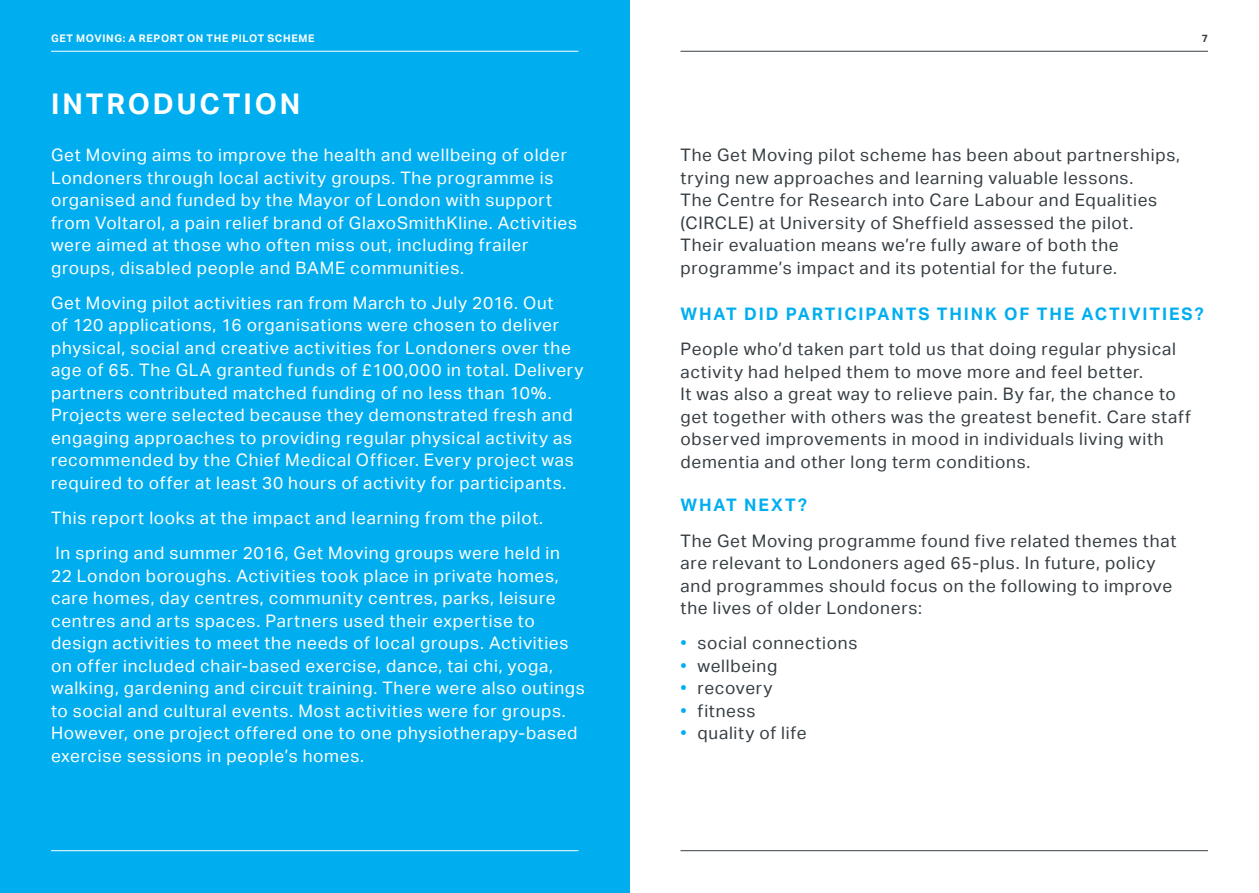
<style>
.page{position:relative;width:1259px;height:893px;background:#fff}
.page>*{position:absolute;margin:0;border:0;box-sizing:border-box;transform-origin:0 0}
.t1{font:700 28.5px "Aktiv Grotesk";letter-spacing:.1em;color:#fff}
.t2{font:17.25px/22.5px "Aktiv Grotesk";letter-spacing:.04em;color:#fff}
.t3{font:17.25px/22.5px "Aktiv Grotesk";letter-spacing:.04em;color:#363e43}
.t4{font:700 17.25px "Aktiv Grotesk";letter-spacing:.11em;color:#00aeef}
.t5{font:700 10.5px "Aktiv Grotesk";letter-spacing:.065em;color:#fff}
.t6{font:700 10.5px "Aktiv Grotesk";color:#363e43}
.s1{color:#00aeef}
</style>
<div class="page">
<div style="left:0;top:0;width:629px;height:893px;background:#00aeef"></div>
<hr style="left:51px;top:51px;width:527px;height:1px;background:#fff">
<hr style="left:51px;top:850px;width:527px;height:1px;background:#fff">
<hr style="left:680px;top:850px;width:528px;height:1px;background:#363e43">
<hr style="left:680px;top:51px;width:528px;height:1px;background:#363e43">
<p class="t5" style="left:51px;top:32px;width:265px">GET MOVING: A REPORT ON THE PILOT SCHEME</p>
<h1 class="t1" style="left:51px;top:87px;width:251px">INTRODUCTION</h1>
<p class="t2" style="left:51px;top:144px;width:527px">Get Moving aims to improve the health and wellbeing of older Londoners through local activity groups. The programme is organised and funded by the Mayor of London with support from Voltarol, a pain relief brand of GlaxoSmithKline. Activities were aimed at those who often miss out, including frailer groups, disabled people and BAME communities.</p>
<p class="t2" style="left:51px;top:292px;width:534px">Get Moving pilot activities ran from March to July 2016. Out<br>of 120 applications, 16 organisations were chosen to deliver physical, social and creative activities for Londoners over the age of 65. The GLA granted funds of £100,000 in total. Delivery partners contributed matched funding of no less than 10%.<br>Projects were selected because they demonstrated fresh and engaging approaches to providing regular physical activity as recommended by the Chief Medical Officer. Every project was required to offer at least 30 hours of activity for participants.</p>
<p class="t2" style="left:51px;top:500px;width:510px;line-height:35.2px">This report looks at the impact and learning from the pilot.<br>In spring and summer 2016, Get Moving groups were held in</p>
<p class="t2" style="left:51px;top:565px;width:535px">22 London boroughs. Activities took place in private homes, care homes, day centres, community centres, parks, leisure centres and arts spaces. Partners used their expertise to design activities to meet the needs of local groups. Activities on offer included chair-based exercise, dance, tai chi, yoga, walking, gardening and circuit training. There were also outings to social and cultural events. Most activities were for groups.<br>However, one project offered one to one physiotherapy-based exercise sessions in people’s homes.</p>
<p class="t6" style="left:1201px;top:32px;width:8px">7</p>
<p class="t3" style="left:680px;top:144px;width:501px">The Get Moving pilot scheme has been about partnerships, trying new approaches and learning valuable lessons.<br>The Centre for Research into Care Labour and Equalities (CIRCLE) at University of Sheffield assessed the pilot.<br>Their evaluation means we’re fully aware of both the programme’s impact and its potential for the future.</p>
<p class="t4" style="left:680px;top:304px;width:524px">WHAT DID PARTICIPANTS THINK OF THE ACTIVITIES?</p>
<p class="t3" style="left:680px;top:338px;width:512px">People who’d taken part told us that doing regular physical activity had helped them to move more and feel better.<br>It was also a great way to relieve pain. By far, the chance to get together with others was the greatest benefit. Care staff observed improvements in mood in individuals living with dementia and other long term conditions.</p>
<p class="t4" style="left:680px;top:495px;width:128px">WHAT NEXT?</p>
<p class="t3" style="left:680px;top:529px;width:497px">The Get Moving programme found five related themes that are relevant to Londoners aged 65-plus. In future, policy and programmes should focus on the following to improve the lives of older Londoners:</p>
<p class="t3" style="left:680px;top:632px;width:178px"><span class="s1">•</span> social connections</p>
<p class="t3" style="left:680px;top:655px;width:98px"><span class="s1">•</span> wellbeing</p>
<p class="t3" style="left:680px;top:677px;width:94px"><span class="s1">•</span> recovery</p>
<p class="t3" style="left:680px;top:700px;width:77px"><span class="s1">•</span> fitness</p>
<p class="t3" style="left:680px;top:722px;width:128px"><span class="s1">•</span> quality of life</p>
</div>
